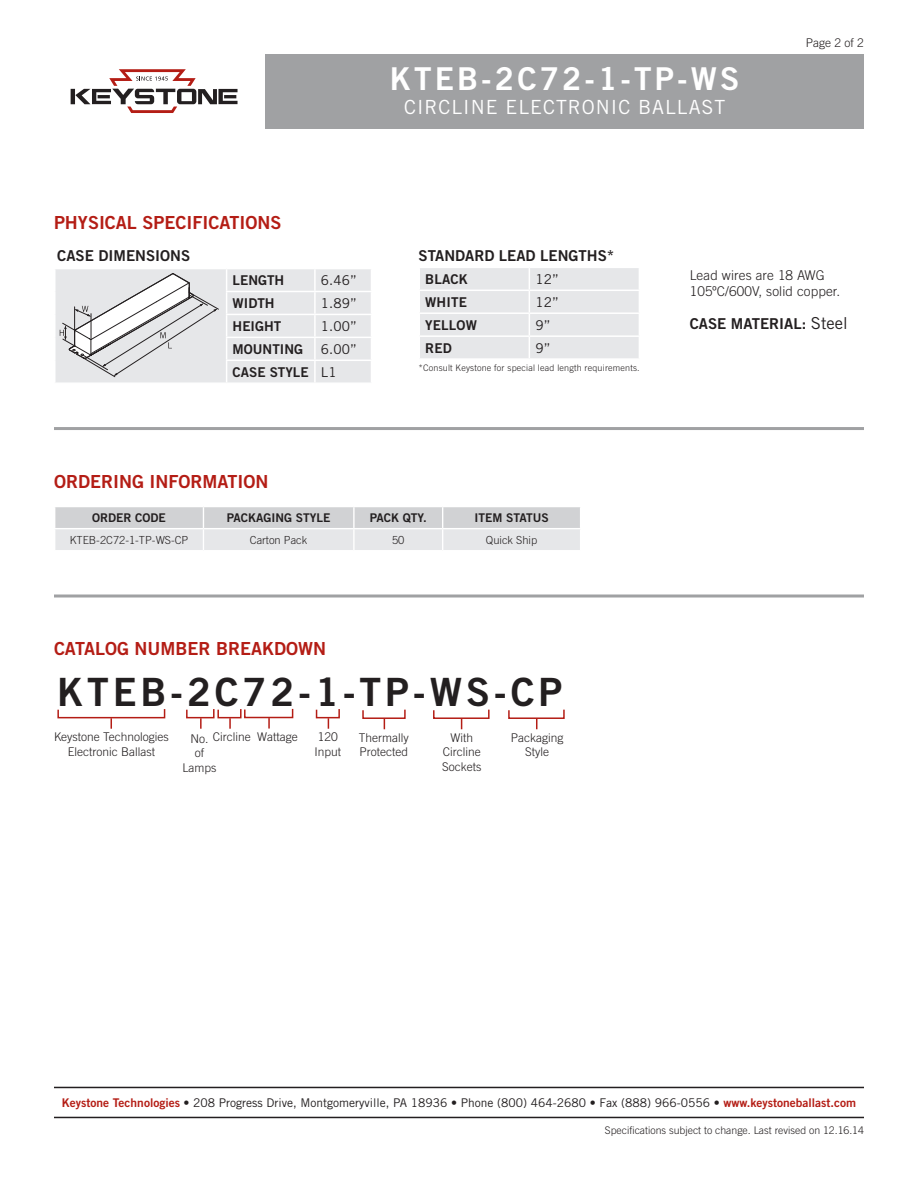
<style>
.page{position:relative;width:918px;height:1188px;background:#fff}
.page>*{position:absolute;margin:0;border:0;box-sizing:border-box;transform-origin:0 0}
.t1{font:39px "Trade Gothic Bold Two";letter-spacing:.1em;color:#231f20}
.t2{font:31.5px "Trade Gothic Bold Two";letter-spacing:.1em;color:#fff}
.t3{font:19.5px "Trade Gothic";letter-spacing:.05em;color:#fff}
.t4{font:18px "Trade Gothic Bold Two";color:#b41d15}
.t5{font:15px "Trade Gothic Bold Two";color:#231f20}
.t6{font:13.5px "Trade Gothic Bold Two";color:#231f20}
.t7{font:300 13.5px/16.2px "Trade Gothic";letter-spacing:.01em;color:#231f20}
.t8{font:13.5px "Trade Gothic";letter-spacing:.01em;color:#231f20}
.t9{font:300 12px/14.4px "Trade Gothic";color:#231f20}
.t10{font:12px "Trade Gothic";color:#231f20}
.t11{font:12px "Trade Gothic Bold Two";color:#231f20}
.t12{font:300 11.1px "Trade Gothic";color:#231f20}
.t13{font:300 10.5px "Trade Gothic";color:#231f20}
.t14{font:300 9px "Trade Gothic";letter-spacing:.02em;color:#231f20}
.s1{font-family:"Trade Gothic";font-size:16.5px}
.s2{font-family:"Trade Gothic Bold Two";color:#b41d15}
.s3{font-family:"Trade Gothic Bold Two"}
</style>
<div class="page">
<svg style="left:55px;top:507px;width:525px;height:43px"></svg>
<hr style="left:54px;top:595px;width:810px;height:3px;background:#a0a1a3">
<hr style="left:54px;top:1117px;width:810px;height:1px;background:#231f20">
<hr style="left:54px;top:1087px;width:810px;height:1px;background:#231f20">
<svg style="left:57px;top:709px;width:109px;height:20px"></svg>
<svg style="left:315px;top:709px;width:25px;height:20px"></svg>
<svg style="left:186px;top:708px;width:108px;height:21px"></svg>
<svg style="left:362px;top:709px;width:44px;height:20px"></svg>
<svg style="left:433px;top:709px;width:57px;height:20px"></svg>
<svg style="left:508px;top:709px;width:57px;height:20px"></svg>
<hr style="left:54px;top:427px;width:810px;height:3px;background:#a0a1a3">
<div style="left:266px;top:54px;width:598px;height:74px;background:#a0a1a3"></div>
<svg style="left:420px;top:268px;width:219px;height:90px"></svg>
<svg style="left:55px;top:269px;width:316px;height:114px"></svg>
<svg style="left:71px;top:69px;width:167px;height:44px"></svg>
<p class="t2" style="left:390px;top:60px;width:351px">KTEB-2C72-1-TP-WS</p>
<p class="t3" style="left:404px;top:95px;width:323px">CIRCLINE ELECTRONIC BALLAST</p>
<p class="t9" style="left:806px;top:36px;width:60px">Page 2 of 2</p>
<p class="t4" style="left:54px;top:211px;width:229px">PHYSICAL SPECIFICATIONS</p>
<p class="t5" style="left:57px;top:246px;width:134px">CASE DIMENSIONS</p>
<p class="t6" style="left:233px;top:272px;width:53px">LENGTH</p>
<p class="t8" style="left:321px;top:272px;width:38px">6.46”</p>
<p class="t6" style="left:233px;top:295px;width:43px">WIDTH</p>
<p class="t8" style="left:321px;top:295px;width:38px">1.89”</p>
<p class="t6" style="left:233px;top:318px;width:50px">HEIGHT</p>
<p class="t8" style="left:321px;top:318px;width:38px">1.00”</p>
<p class="t6" style="left:233px;top:341px;width:72px">MOUNTING</p>
<p class="t8" style="left:321px;top:341px;width:38px">6.00”</p>
<p class="t6" style="left:233px;top:364px;width:78px">CASE STYLE</p>
<p class="t8" style="left:321px;top:364px;width:17px">L1</p>
<p class="t5" style="left:419px;top:246px;width:197px">STANDARD LEAD LENGTHS*</p>
<p class="t6" style="left:425px;top:271px;width:44px">BLACK</p>
<p class="t8" style="left:535px;top:271px;width:25px">12”</p>
<p class="t6" style="left:425px;top:294px;width:43px">WHITE</p>
<p class="t8" style="left:535px;top:294px;width:25px">12”</p>
<p class="t6" style="left:425px;top:317px;width:53px">YELLOW</p>
<p class="t8" style="left:535px;top:317px;width:17px">9”</p>
<p class="t6" style="left:425px;top:340px;width:28px">RED</p>
<p class="t8" style="left:535px;top:340px;width:17px">9”</p>
<p class="t14" style="left:419px;top:362px;width:223px">*Consult Keystone for special lead length requirements.</p>
<p class="t7" style="left:690px;top:267px;width:152px">Lead wires are 18 AWG<br>105ºC/600V, solid copper.</p>
<p class="t5" style="left:690px;top:314px;width:159px">CASE MATERIAL: <span class="s1">Steel</span></p>
<p class="t4" style="left:54px;top:470px;width:216px">ORDERING INFORMATION</p>
<p class="t11" style="left:92px;top:511px;width:75px">ORDER CODE</p>
<p class="t11" style="left:227px;top:511px;width:105px">PACKAGING STYLE</p>
<p class="t11" style="left:370px;top:511px;width:59px">PACK QTY.</p>
<p class="t11" style="left:474px;top:511px;width:76px">ITEM STATUS</p>
<p class="t12" style="left:70px;top:534px;width:120px">KTEB-2C72-1-TP-WS-CP</p>
<p class="t12" style="left:250px;top:534px;width:59px">Carton Pack</p>
<p class="t12" style="left:392px;top:534px;width:14px">50</p>
<p class="t12" style="left:486px;top:534px;width:53px">Quick Ship</p>
<p class="t4" style="left:54px;top:638px;width:274px">CATALOG NUMBER BREAKDOWN</p>
<p class="t1" style="left:57px;top:668px;width:507px">KTEB-2C72-1-TP-WS-CP</p>
<p class="t9" style="left:54px;top:730px;width:116px">Keystone Technologies</p>
<p class="t9" style="left:68px;top:744px;width:89px">Electronic Ballast</p>
<p class="t9" style="left:257px;top:730px;width:42px">Wattage</p>
<p class="t9" style="left:213px;top:730px;width:39px">Circline</p>
<p class="t9" style="left:318px;top:730px;width:22px">120</p>
<p class="t9" style="left:315px;top:744px;width:28px">Input</p>
<p class="t9" style="left:359px;top:730px;width:51px">Thermally<br>Protected</p>
<p class="t9" style="left:442px;top:730px;width:41px;text-align:center">With<br>Circline<br>Sockets</p>
<p class="t9" style="left:511px;top:730px;width:54px">Packaging</p>
<p class="t9" style="left:191px;top:731px;width:19px">No.</p>
<p class="t9" style="left:195px;top:746px;width:11px">of</p>
<p class="t9" style="left:183px;top:760px;width:35px">Lamps</p>
<p class="t9" style="left:525px;top:745px;width:25px">Style</p>
<p class="t10" style="left:62px;top:1095px;width:796px"><span class="s2">Keystone Technologies</span> <span class="s3">•</span> 208 Progress Drive, Montgomeryville, PA 18936 <span class="s3">•</span> Phone (800) 464-2680 <span class="s3">•</span> Fax (888) 966-0556 • <span class="s2">www.keystoneballast.com</span></p>
<p class="t13" style="left:605px;top:1124px;width:261px">Specifications subject to change. Last revised on 12.16.14</p>
</div>
